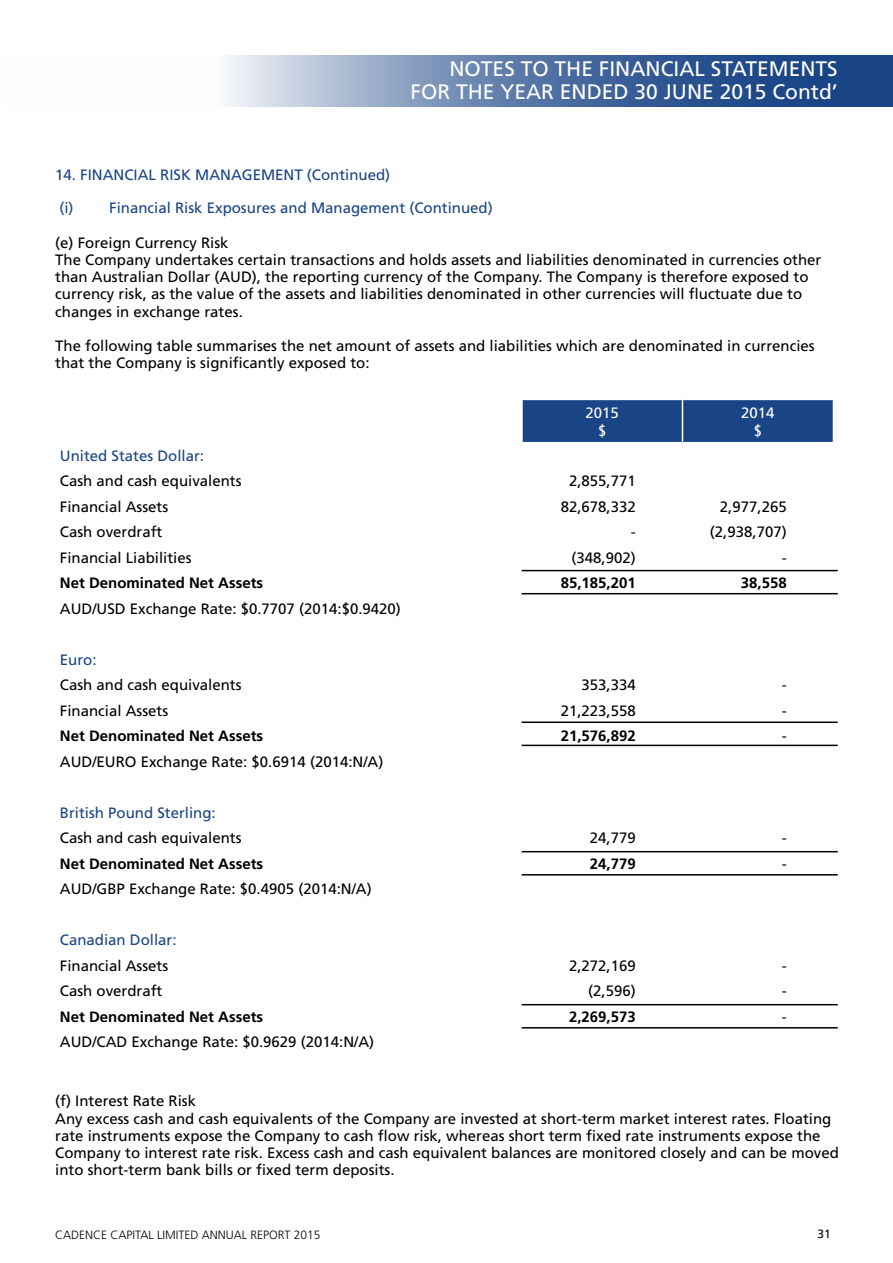
<style>
.page{position:relative;width:893px;height:1263px;background:#fff}
.page>*{position:absolute;margin:0;border:0;box-sizing:border-box;transform-origin:0 0}
.t1{font:21px/22.5px "Frutiger";color:#fff;text-align:right}
.t2{font:15px/17.2px "Frutiger";color:#000}
.t3{font:15px/33px "Frutiger";color:#194486}
.t4{font:700 15px "Frutiger";color:#000}
.t5{font:15px/18px "Frutiger";color:#fff;text-align:center}
.t6{font:300 12px "Frutiger";color:#000}
.t7{font:12px "Frutiger";color:#000}
</style>
<div class="page">
<svg style="left:227px;top:55px;width:666px;height:52px;background:#5f7dab"></svg>
<div style="left:523px;top:400px;width:310px;height:42px;background:#194486"></div>
<hr style="left:682px;top:400px;width:1px;height:42px;background:#fff">
<hr style="left:522px;top:593px;width:316px;height:1px;background:#000">
<hr style="left:522px;top:570px;width:316px;height:1px;background:#000">
<hr style="left:522px;top:745px;width:316px;height:1px;background:#000">
<hr style="left:522px;top:721px;width:316px;height:2px;background:#000">
<hr style="left:522px;top:874px;width:316px;height:1px;background:#000">
<hr style="left:522px;top:851px;width:316px;height:1px;background:#000">
<hr style="left:522px;top:1027px;width:316px;height:1px;background:#000">
<hr style="left:522px;top:1004px;width:316px;height:1px;background:#000">
<h1 class="t1" style="left:411px;top:58px;width:429px">NOTES TO THE FINANCIAL STATEMENTS<br>FOR THE YEAR ENDED 30 JUNE 2015 Contd’</h1>
<p class="t3" style="left:55px;top:158px;width:439px">14. FINANCIAL RISK MANAGEMENT (Continued)<br>(i) Financial Risk Exposures and Management (Continued)</p>
<p class="t2" style="left:55px;top:234px;width:768px">(e) Foreign Currency Risk<br>The Company undertakes certain transactions and holds assets and liabilities denominated in currencies other than Australian Dollar (AUD), the reporting currency of the Company. The Company is therefore exposed to currency risk, as the value of the assets and liabilities denominated in other currencies will fluctuate due to changes in exchange rates.</p>
<p class="t2" style="left:55px;top:337px;width:761px">The following table summarises the net amount of assets and liabilities which are denominated in currencies that the Company is significantly exposed to:</p>
<p class="t5" style="left:586px;top:403px;width:35px">2015 $</p>
<p class="t5" style="left:741px;top:403px;width:35px">2014 $</p>
<p class="t3" style="left:60px;top:439px;width:146px">United States Dollar:</p>
<p class="t2" style="left:60px;top:472px;width:183px">Cash and cash equivalents</p>
<p class="t2" style="left:569px;top:472px;width:68px">2,855,771</p>
<p class="t2" style="left:60px;top:498px;width:110px">Financial Assets</p>
<p class="t2" style="left:561px;top:498px;width:77px">82,678,332</p>
<p class="t2" style="left:720px;top:498px;width:68px">2,977,265</p>
<p class="t2" style="left:60px;top:523px;width:104px">Cash overdraft</p>
<p class="t2" style="left:631px;top:523px;width:6px">-</p>
<p class="t2" style="left:710px;top:523px;width:78px">(2,938,707)</p>
<p class="t2" style="left:60px;top:549px;width:133px">Financial Liabilities</p>
<p class="t2" style="left:571px;top:549px;width:66px">(348,902)</p>
<p class="t2" style="left:782px;top:549px;width:6px">-</p>
<p class="t4" style="left:60px;top:574px;width:205px">Net Denominated Net Assets</p>
<p class="t4" style="left:561px;top:574px;width:77px">85,185,201</p>
<p class="t4" style="left:741px;top:574px;width:47px">38,558</p>
<p class="t2" style="left:60px;top:600px;width:342px">AUD/USD Exchange Rate: $0.7707 (2014:$0.9420)</p>
<p class="t3" style="left:60px;top:643px;width:38px">Euro:</p>
<p class="t2" style="left:60px;top:676px;width:183px">Cash and cash equivalents</p>
<p class="t2" style="left:581px;top:676px;width:56px">353,334</p>
<p class="t2" style="left:782px;top:676px;width:6px">-</p>
<p class="t2" style="left:60px;top:702px;width:110px">Financial Assets</p>
<p class="t2" style="left:561px;top:702px;width:77px">21,223,558</p>
<p class="t2" style="left:782px;top:702px;width:6px">-</p>
<p class="t4" style="left:60px;top:727px;width:205px">Net Denominated Net Assets</p>
<p class="t4" style="left:561px;top:727px;width:77px">21,576,892</p>
<p class="t2" style="left:782px;top:727px;width:6px">-</p>
<p class="t2" style="left:60px;top:753px;width:325px">AUD/EURO Exchange Rate: $0.6914 (2014:N/A)</p>
<p class="t3" style="left:60px;top:796px;width:157px">British Pound Sterling:</p>
<p class="t2" style="left:60px;top:829px;width:183px">Cash and cash equivalents</p>
<p class="t2" style="left:590px;top:829px;width:47px">24,779</p>
<p class="t2" style="left:782px;top:829px;width:6px">-</p>
<p class="t4" style="left:60px;top:855px;width:205px">Net Denominated Net Assets</p>
<p class="t4" style="left:590px;top:855px;width:47px">24,779</p>
<p class="t2" style="left:782px;top:855px;width:6px">-</p>
<p class="t2" style="left:60px;top:880px;width:313px">AUD/GBP Exchange Rate: $0.4905 (2014:N/A)</p>
<p class="t3" style="left:60px;top:923px;width:118px">Canadian Dollar:</p>
<p class="t2" style="left:60px;top:957px;width:110px">Financial Assets</p>
<p class="t2" style="left:569px;top:957px;width:68px">2,272,169</p>
<p class="t2" style="left:782px;top:957px;width:6px">-</p>
<p class="t2" style="left:60px;top:982px;width:104px">Cash overdraft</p>
<p class="t2" style="left:588px;top:982px;width:49px">(2,596)</p>
<p class="t2" style="left:782px;top:982px;width:6px">-</p>
<p class="t4" style="left:60px;top:1008px;width:205px">Net Denominated Net Assets</p>
<p class="t4" style="left:569px;top:1008px;width:68px">2,269,573</p>
<p class="t2" style="left:782px;top:1008px;width:6px">-</p>
<p class="t2" style="left:60px;top:1033px;width:316px">AUD/CAD Exchange Rate: $0.9629 (2014:N/A)</p>
<p class="t2" style="left:55px;top:1092px;width:785px">(f) Interest Rate Risk<br>Any excess cash and cash equivalents of the Company are invested at short-term market interest rates. Floating rate instruments expose the Company to cash flow risk, whereas short term fixed rate instruments expose the Company to interest rate risk. Excess cash and cash equivalent balances are monitored closely and can be moved into short-term bank bills or fixed term deposits.</p>
<p class="t6" style="left:55px;top:1228px;width:267px">CADENCE CAPITAL LIMITED ANNUAL REPORT 2015</p>
<p class="t7" style="left:817px;top:1227px;width:15px">31</p>
</div>
